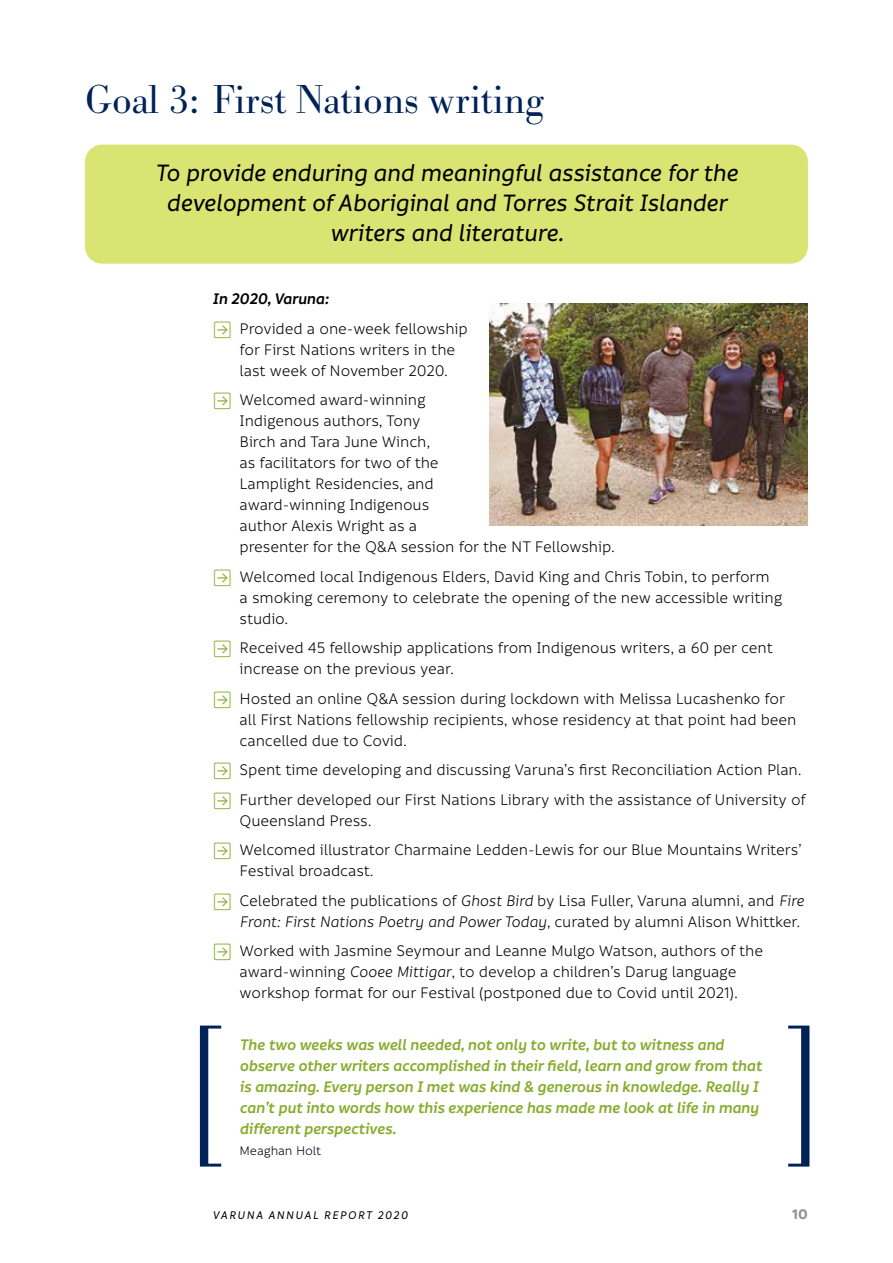
<style>
.page{position:relative;width:893px;height:1263px;background:#fff}
.page>*{position:absolute;margin:0;border:0;box-sizing:border-box;transform-origin:0 0}
.t1{font:300 166.5px "Bodoni Ant";color:#002257;scale:.67 1}
.t2{font:300 42px "Bodoni URW";letter-spacing:-.01em;color:#002257}
.t3{font:italic 500 25.5px/30px "Informative";letter-spacing:-.01em;color:#000;text-align:center}
.t4{font:16.5px/21px "Informative";letter-spacing:-.01em;color:#000}
.t5{font:italic 600 16.5px/21px "Informative";letter-spacing:-.01em;color:#88ac2e}
.t6{font:italic 600 16.5px "Informative";letter-spacing:-.01em;color:#000}
.t7{font:700 15px "Informative";color:#939598}
.t8{font:13.5px "Informative";letter-spacing:-.01em;color:#000}
.t9{font:italic 500 12px "Informative";letter-spacing:.12em;color:#000}
.s1{color:#88ac2e}
.s2{font-style:italic}
</style>
<div class="page">
<div style="left:85px;top:145px;width:723px;height:119px;background:#d9e472;border-radius:17px"></div>
<img style="left:489px;top:303px;width:319px;height:223px">
<h2 class="t2" style="left:85px;top:75px;width:460px">Goal 3: First Nations writing</h2>
<h3 class="t3" style="left:155px;top:159px;width:585px">To provide enduring and meaningful assistance for the development of Aboriginal and Torres Strait Islander writers and literature.</h3>
<p class="t6" style="left:213px;top:290px;width:118px">In 2020, Varuna:</p>
<p class="t4" style="left:240px;top:318px;width:230px;text-indent:-27px"><span class="s1">→</span> Provided a one-week fellowship for First Nations writers in the last week of November 2020.</p>
<p class="t4" style="left:240px;top:390px;width:377px;text-indent:-27px"><span class="s1">→</span> Welcomed award-winning<br>Indigenous authors, Tony<br>Birch and Tara June Winch,<br>as facilitators for two of the<br>Lamplight Residencies, and<br>award-winning Indigenous<br>author Alexis Wright as a<br>presenter for the Q&amp;A session for the NT Fellowship.</p>
<p class="t4" style="left:240px;top:566px;width:544px;text-indent:-27px"><span class="s1">→</span> Welcomed local Indigenous Elders, David King and Chris Tobin, to perform a smoking ceremony to celebrate the opening of the new accessible writing studio.</p>
<p class="t4" style="left:240px;top:638px;width:535px;text-indent:-27px"><span class="s1">→</span> Received 45 fellowship applications from Indigenous writers, a 60 per cent increase on the previous year.</p>
<p class="t4" style="left:240px;top:688px;width:558px;text-indent:-27px"><span class="s1">→</span> Hosted an online Q&amp;A session during lockdown with Melissa Lucashenko for all First Nations fellowship recipients, whose residency at that point had been cancelled due to Covid.</p>
<p class="t4" style="left:213px;top:760px;width:591px"><span class="s1">→</span> Spent time developing and discussing Varuna’s first Reconciliation Action Plan.</p>
<p class="t4" style="left:240px;top:789px;width:568px;text-indent:-27px"><span class="s1">→</span> Further developed our First Nations Library with the assistance of University of<br>Queensland Press.</p>
<p class="t4" style="left:240px;top:840px;width:564px;text-indent:-27px"><span class="s1">→</span> Welcomed illustrator Charmaine Ledden-Lewis for our Blue Mountains Writers’<br>Festival broadcast.</p>
<p class="t4" style="left:213px;top:890px;width:593px;text-align:right"><span class="s1">→</span> Celebrated the publications of <span class="s2">Ghost Bird</span> by Lisa Fuller, Varuna alumni, and <span class="s2">Fire<br>Front: First Nations Poetry and Power Today</span>, curated by alumni Alison Whittker.</p>
<p class="t4" style="left:213px;top:941px;width:552px;text-align:center"><span class="s1">→</span> Worked with Jasmine Seymour and Leanne Mulgo Watson, authors of the award-winning <span class="s2">Cooee Mittigar</span>, to develop a children’s Darug language workshop format for our Festival (postponed due to Covid until 2021).</p>
<h1 class="t1" style="left:192px;top:993px;width:46px">[</h1>
<h1 class="t1" style="left:787px;top:993px;width:46px">]</h1>
<p class="t5" style="left:240px;top:1035px;width:524px">The two weeks was well needed, not only to write, but to witness and observe other writers accomplished in their field, learn and grow from that is amazing. Every person I met was kind &amp; generous in knowledge. Really I can’t put into words how this experience has made me look at life in many different perspectives.</p>
<p class="t8" style="left:240px;top:1144px;width:83px">Meaghan Holt</p>
<p class="t9" style="left:213px;top:1209px;width:197px">VARUNA ANNUAL REPORT 2020</p>
<p class="t7" style="left:792px;top:1206px;width:17px">10</p>
</div>
